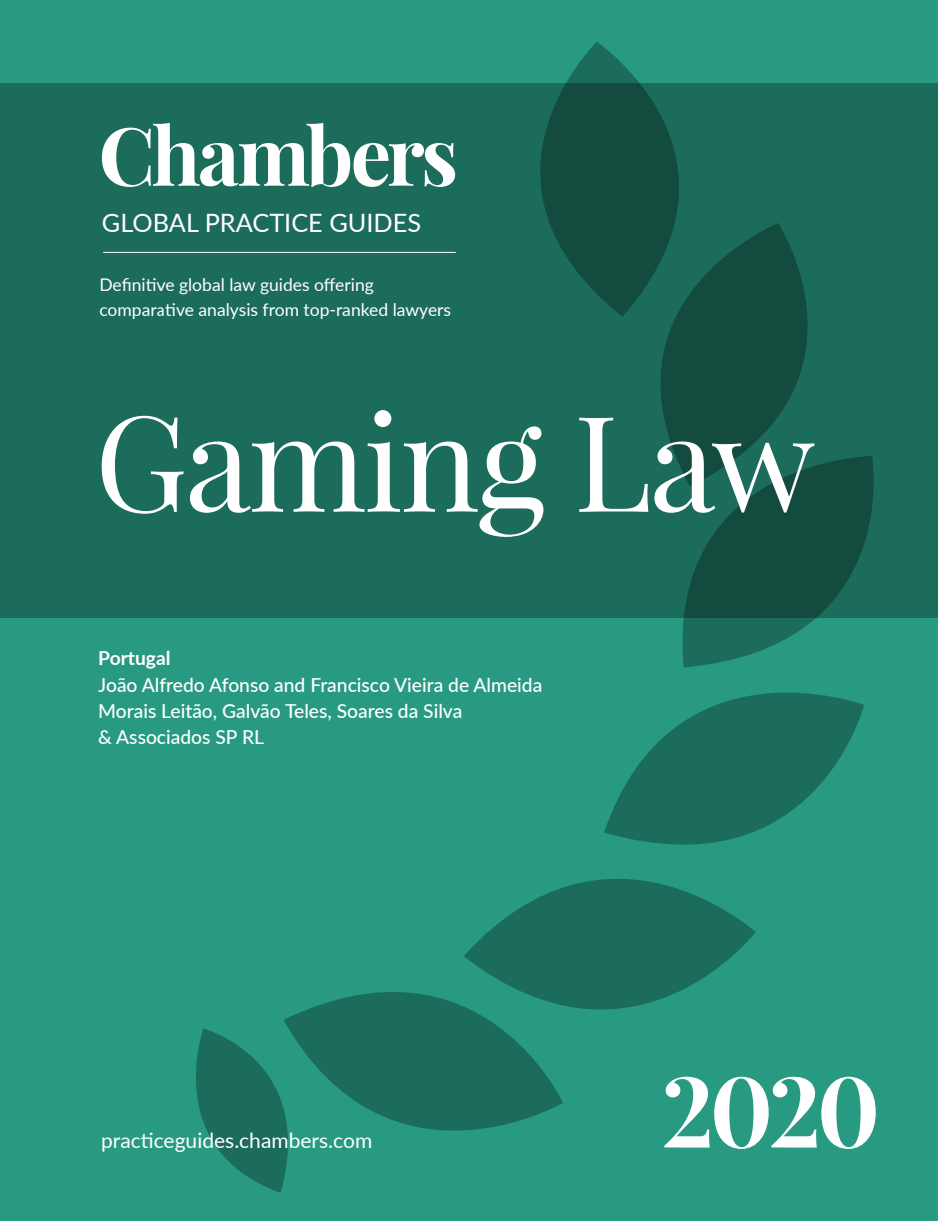
<style>
.page{position:relative;width:938px;height:1221px;background:#fff}
.page>*{position:absolute;margin:0;border:0;box-sizing:border-box;transform-origin:0 0}
.t1{font:133px "Playfair Display";letter-spacing:-.02em;color:#fff}
.t2{font:700 98px "Playfair Display";color:#fff}
.t3{font:25.38px "Lato";color:#fff}
.t4{font:21px "Lato";color:#fff}
.t5{font:500 19.25px/26.2px "Lato";color:#fff}
.t6{font:700 19.25px "Lato";color:#fff}
.t7{font:17.5px/24.5px "Lato";color:#fff}
</style>
<div class="page">
<div style="left:0;top:0;width:938px;height:1220px;background:#289a82"></div>
<div style="left:0;top:83px;width:938px;height:534px;background:#1c6c5b"></div>
<svg style="left:196px;top:1028px;width:87px;height:164px"></svg>
<svg style="left:454px;top:42px;width:225px;height:244px"></svg>
<svg style="left:589px;top:223px;width:219px;height:233px;fill:#134b3f"></svg>
<svg style="left:666px;top:456px;width:237px;height:178px;fill:#134b3f"></svg>
<svg style="left:283px;top:992px;width:280px;height:190px"></svg>
<svg style="left:619px;top:634px;width:245px;height:197px"></svg>
<svg style="left:463px;top:797px;width:292px;height:291px"></svg>
<hr style="left:103px;top:252px;width:353px;height:1px;background:#fff">
<svg style="left:102px;top:123px;width:353px;height:64px"></svg>
<h3 class="t3" style="left:102px;top:205px;width:321px">GLOBAL PRACTICE GUIDES</h3>
<p class="t7" style="left:99px;top:272px;width:353px">Definitive global law guides offering comparative analysis from top-ranked lawyers</p>
<h1 class="t1" style="left:94px;top:379px;width:721px">Gaming Law</h1>
<p class="t6" style="left:98px;top:644px;width:74px">Portugal</p>
<p class="t5" style="left:98px;top:670px;width:445px">João Alfredo Afonso and Francisco Vieira de Almeida<br>Morais Leitão, Galvão Teles, Soares da Silva<br>&amp; Associados SP RL</p>
<p class="t4" style="left:101px;top:1125px;width:273px">practiceguides.chambers.com</p>
<h2 class="t2" style="left:661px;top:1048px;width:220px">2020</h2>
</div>
